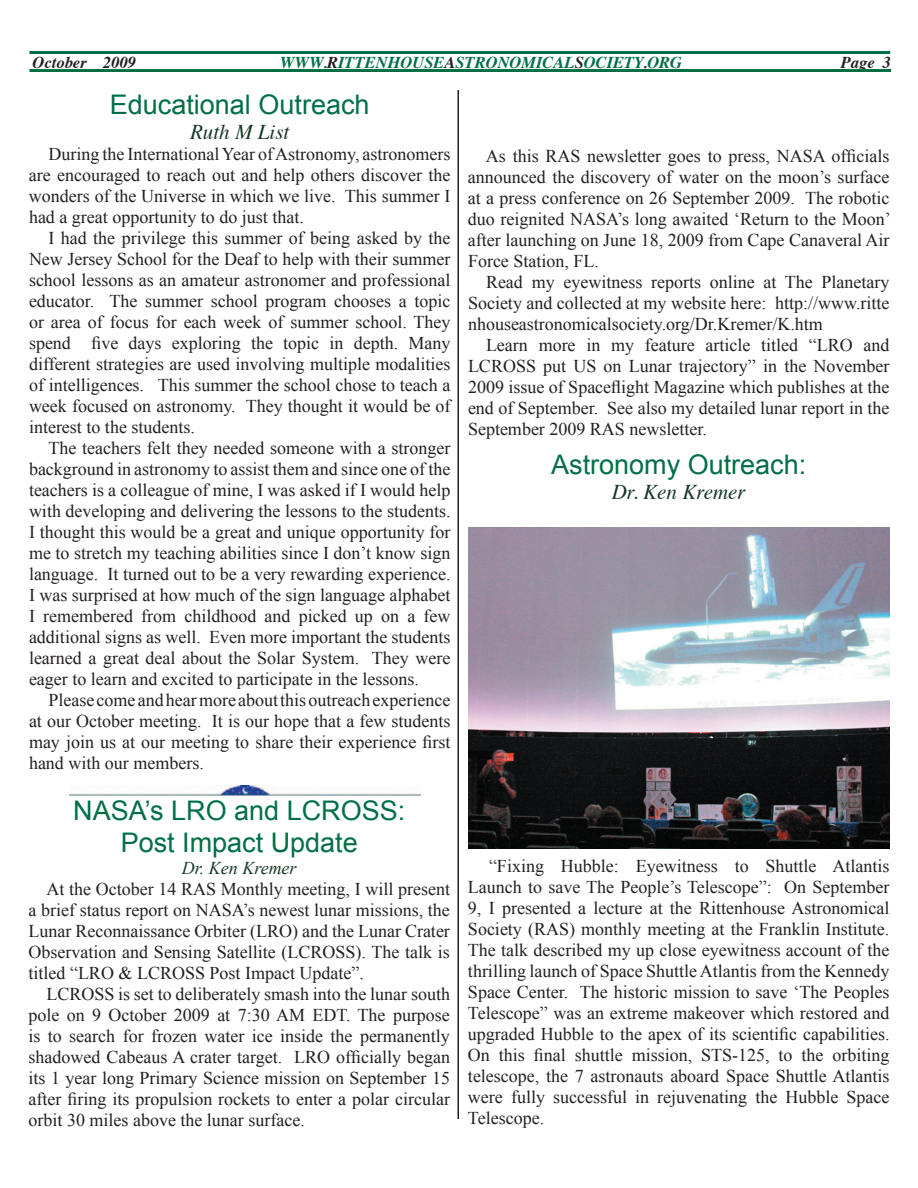
<style>
.page{position:relative;width:918px;height:1188px;background:#fff}
.page>*{position:absolute;margin:0;border:0;box-sizing:border-box;transform-origin:0 0}
.t1{font:27px/32.4px "Arial";color:#016f45;text-align:center}
.t2{font:italic 21px "Times";color:#163726}
.t3{font:18px/21px "Times New Roman";color:#231f20;text-align:justify}
.t4{font:italic 18px "Times New Roman";color:#163726}
.t5{font:italic 700 16.5px "Times";color:#016f45}
.t6{font:italic 700 16.5px "Times";color:#231f20}
.s1{color:#231f20}
</style>
<div class="page">
<hr style="left:29px;top:51px;width:861px;height:3px;background:#016f45">
<hr style="left:29px;top:69px;width:862px;height:3px;background:#016f45">
<hr style="left:458px;top:90px;width:1px;height:1029px;background:#231f20">
<img style="left:69px;top:785px;width:351px;height:11px">
<img style="left:468px;top:527px;width:422px;height:322px">
<p class="t6" style="left:33px;top:47px;width:105px">October 2009</p>
<p class="t5" style="left:280px;top:47px;width:403px">WWW.<span class="s1">R</span>ITTENHOUSE<span class="s1">A</span>STRONOMICAL<span class="s1">S</span>OCIETY<span class="s1">.</span>ORG</p>
<p class="t6" style="left:841px;top:47px;width:52px">Page 3</p>
<h1 class="t1" style="left:110px;top:88px;width:261px">Educational Outreach</h1>
<p class="t2" style="left:190px;top:114px;width:101px">Ruth M List</p>
<p class="t3" style="left:29px;top:143px;width:423px;text-indent:20px">During the International Year of Astronomy, astronomers are encouraged to reach out and help others discover the wonders of the Universe in which we live. This summer I had a great opportunity to do just that.</p>
<p class="t3" style="left:29px;top:227px;width:423px;text-indent:19px">I had the privilege this summer of being asked by the New Jersey School for the Deaf to help with their summer school lessons as an amateur astronomer and professional educator. The summer school program chooses a topic or area of focus for each week of summer school. They spend five days exploring the topic in depth. Many different strategies are used involving multiple modalities of intelligences. This summer the school chose to teach a week focused on astronomy. They thought it would be of interest to the students.</p>
<p class="t3" style="left:29px;top:437px;width:423px;text-indent:19px">The teachers felt they needed someone with a stronger background in astronomy to assist them and since one of the teachers is a colleague of mine, I was asked if I would help with developing and delivering the lessons to the students.<br>I thought this would be a great and unique opportunity for me to stretch my teaching abilities since I don’t know sign language. It turned out to be a very rewarding experience.<br>I was surprised at how much of the sign language alphabet I remembered from childhood and picked up on a few additional signs as well. Even more important the students learned a great deal about the Solar System. They were eager to learn and excited to participate in the lessons.</p>
<p class="t3" style="left:29px;top:689px;width:423px;text-indent:19px">Please come and hear more about this outreach experience at our October meeting. It is our hope that a few students may join us at our meeting to share their experience first hand with our members.</p>
<h1 class="t1" style="left:73px;top:794px;width:334px">NASA’s LRO and LCROSS:<br>Post Impact Update</h1>
<p class="t4" style="left:182px;top:855px;width:116px">Dr. Ken Kremer</p>
<p class="t3" style="left:28px;top:878px;width:423px;text-indent:18px">At the October 14 RAS Monthly meeting, I will present a brief status report on NASA’s newest lunar missions, the Lunar Reconnaissance Orbiter (LRO) and the Lunar Crater Observation and Sensing Satellite (LCROSS). The talk is titled “LRO &amp; LCROSS Post Impact Update”.</p>
<p class="t3" style="left:28px;top:983px;width:423px;text-indent:18px">LCROSS is set to deliberately smash into the lunar south pole on 9 October 2009 at 7:30 AM EDT. The purpose is to search for frozen water ice inside the permanently shadowed Cabeaus A crater target. LRO officially began its 1 year long Primary Science mission on September 15 after firing its propulsion rockets to enter a polar circular orbit 30 miles above the lunar surface.</p>
<p class="t3" style="left:468px;top:145px;width:424px;text-indent:18px">As this RAS newsletter goes to press, NASA officials announced the discovery of water on the moon’s surface at a press conference on 26 September 2009. The robotic duo reignited NASA’s long awaited ‘Return to the Moon’ after launching on June 18, 2009 from Cape Canaveral Air Force Station, FL.</p>
<p class="t3" style="left:468px;top:271px;width:423px;text-indent:18px">Read my eyewitness reports online at The Planetary Society and collected at my website here: http://www.ritte nhouseastronomicalsociety.org/Dr.Kremer/K.htm</p>
<p class="t3" style="left:468px;top:334px;width:423px;text-indent:18px">Learn more in my feature article titled “LRO and LCROSS put US on Lunar trajectory” in the November 2009 issue of Spaceflight Magazine which publishes at the end of September. See also my detailed lunar report in the September 2009 RAS newsletter.</p>
<h1 class="t1" style="left:551px;top:448px;width:257px">Astronomy Outreach:</h1>
<p class="t2" style="left:612px;top:474px;width:135px">Dr. Ken Kremer</p>
<p class="t3" style="left:468px;top:855px;width:423px;text-indent:21px">“Fixing Hubble: Eyewitness to Shuttle Atlantis Launch to save The People’s Telescope”: On September 9, I presented a lecture at the Rittenhouse Astronomical Society (RAS) monthly meeting at the Franklin Institute.<br>The talk described my up close eyewitness account of the thrilling launch of Space Shuttle Atlantis from the Kennedy Space Center. The historic mission to save ‘The Peoples Telescope” was an extreme makeover which restored and upgraded Hubble to the apex of its scientific capabilities.<br>On this final shuttle mission, STS-125, to the orbiting telescope, the 7 astronauts aboard Space Shuttle Atlantis were fully successful in rejuvenating the Hubble Space Telescope.</p>
</div>
